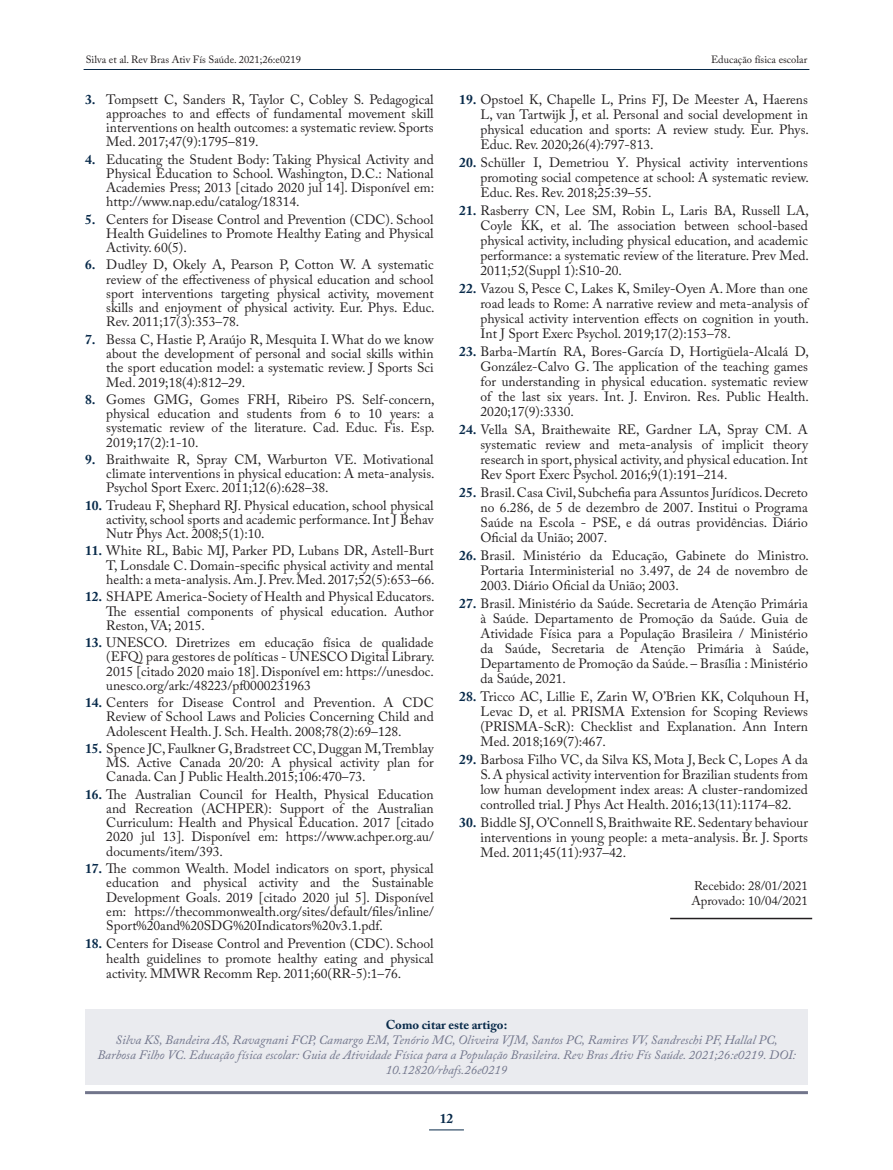
<style>
.page{position:relative;width:893px;height:1170px;background:#fff}
.page>*{position:absolute;margin:0;border:0;box-sizing:border-box;transform-origin:0 0}
.t1{font:13.5px/14.2px "Adobe Caslon Pro";color:#231f20;text-align:justify}
.t2{font:700 13.5px "Adobe Caslon Pro";color:#082a4a}
.t3{font:italic 12.75px/15px "Adobe Caslon Pro";color:#71758b;text-align:center}
.t4{font:12.75px/15px "Adobe Caslon Pro";color:#231f20}
.t5{font:700 12.75px "Adobe Caslon Pro";color:#082a4a}
.t6{font:10.5px "Adobe Caslon Pro";color:#231f20}
.s1{font-weight:700;color:#082a4a}
</style>
<div class="page">
<hr style="left:429px;top:1129px;width:35px;height:1px;background:#082a4a">
<hr style="left:84px;top:69px;width:725px;height:1px;background:#082a4a">
<div style="left:85px;top:1008px;width:723px;height:76px;background:#eaebef"></div>
<hr style="left:85px;top:1090px;width:723px;height:3px;background:#71758b">
<hr style="left:670px;top:917px;width:142px;height:2px;background:#231f20">
<p class="t6" style="left:86px;top:53px;width:217px">Silva et al. Rev Bras Ativ Fís Saúde. 2021;26:e0219</p>
<p class="t6" style="left:711px;top:53px;width:98px">Educação física escolar</p>
<p class="t1" style="left:106px;top:92px;width:329px;text-indent:-21px"><span class="s1">3.</span> Tompsett C, Sanders R, Taylor C, Cobley S. Pedagogical approaches to and effects of fundamental movement skill interventions on health outcomes: a systematic review. Sports Med. 2017;47(9):1795–819.</p>
<p class="t1" style="left:106px;top:152px;width:329px;text-indent:-21px"><span class="s1">4.</span> Educating the Student Body: Taking Physical Activity and Physical Education to School. Washington, D.C.: National Academies Press; 2013 [citado 2020 jul 14]. Disponível em: http://www.nap.edu/catalog/18314.</p>
<p class="t1" style="left:106px;top:212px;width:329px;text-indent:-21px"><span class="s1">5.</span> Centers for Disease Control and Prevention (CDC). School Health Guidelines to Promote Healthy Eating and Physical Activity. 60(5).</p>
<p class="t1" style="left:106px;top:257px;width:330px;text-indent:-21px"><span class="s1">6.</span> Dudley D, Okely A, Pearson P, Cotton W. A systematic review of the effectiveness of physical education and school sport interventions targeting physical activity, movement skills and enjoyment of physical activity. Eur. Phys. Educ.<br>Rev. 2011;17(3):353–78.</p>
<p class="t1" style="left:106px;top:332px;width:329px;text-indent:-21px"><span class="s1">7.</span> Bessa C, Hastie P, Araújo R, Mesquita I. What do we know about the development of personal and social skills within the sport education model: a systematic review. J Sports Sci Med. 2019;18(4):812–29.</p>
<p class="t1" style="left:106px;top:392px;width:330px;text-indent:-21px"><span class="s1">8.</span> Gomes GMG, Gomes FRH, Ribeiro PS. Self-concern, physical education and students from 6 to 10 years: a systematic review of the literature. Cad. Educ. Fis. Esp.<br>2019;17(2):1-10.</p>
<p class="t1" style="left:106px;top:452px;width:330px;text-indent:-21px"><span class="s1">9.</span> Braithwaite R, Spray CM, Warburton VE. Motivational climate interventions in physical education: A meta-analysis.<br>Psychol Sport Exerc. 2011;12(6):628–38.</p>
<p class="t1" style="left:106px;top:498px;width:329px;text-indent:-21px"><span class="s1">10.</span> Trudeau F, Shephard RJ. Physical education, school physical activity, school sports and academic performance. Int J Behav Nutr Phys Act. 2008;5(1):10.</p>
<p class="t1" style="left:106px;top:543px;width:330px;text-indent:-21px"><span class="s1">11.</span> White RL, Babic MJ, Parker PD, Lubans DR, Astell-Burt T, Lonsdale C. Domain-specific physical activity and mental health: a meta-analysis. Am. J. Prev. Med. 2017;52(5):653–66.</p>
<p class="t1" style="left:106px;top:589px;width:330px;text-indent:-21px"><span class="s1">12.</span> SHAPE America-Society of Health and Physical Educators.<br>The essential components of physical education. Author Reston, VA; 2015.</p>
<p class="t1" style="left:106px;top:635px;width:330px;text-indent:-21px"><span class="s1">13.</span> UNESCO. Diretrizes em educação física de qualidade (EFQ) para gestores de políticas - UNESCO Digital Library.<br>2015 [citado 2020 maio 18]. Disponível em: https://unesdoc. unesco.org/ark:/48223/pf0000231963</p>
<p class="t1" style="left:106px;top:695px;width:329px;text-indent:-21px"><span class="s1">14.</span> Centers for Disease Control and Prevention. A CDC Review of School Laws and Policies Concerning Child and Adolescent Health. J. Sch. Health. 2008;78(2):69–128.</p>
<p class="t1" style="left:106px;top:741px;width:329px;text-indent:-21px"><span class="s1">15.</span> Spence JC, Faulkner G, Bradstreet CC, Duggan M, Tremblay MS. Active Canada 20/20: A physical activity plan for Canada. Can J Public Health.2015;106:470–73.</p>
<p class="t1" style="left:106px;top:786px;width:329px;text-indent:-21px"><span class="s1">16.</span> The Australian Council for Health, Physical Education and Recreation (ACHPER): Support of the Australian Curriculum: Health and Physical Education. 2017 [citado 2020 jul 13]. Disponível em: https://www.achper.org.au/ documents/item/393.</p>
<p class="t1" style="left:106px;top:861px;width:329px;text-indent:-21px"><span class="s1">17.</span> The common Wealth. Model indicators on sport, physical education and physical activity and the Sustainable Development Goals. 2019 [citado 2020 jul 5]. Disponível em: https://thecommonwealth.org/sites/default/files/inline/ Sport%20and%20SDG%20Indicators%20v3.1.pdf.</p>
<p class="t1" style="left:106px;top:935px;width:329px;line-height:15px;text-indent:-21px"><span class="s1">18.</span> Centers for Disease Control and Prevention (CDC). School health guidelines to promote healthy eating and physical activity. MMWR Recomm Rep. 2011;60(RR-5):1–76.</p>
<p class="t1" style="left:480px;top:91px;width:330px;line-height:15px;text-indent:-21px"><span class="s1">19.</span> Opstoel K, Chapelle L, Prins FJ, De Meester A, Haerens L, van Tartwijk J, et al. Personal and social development in physical education and sports: A review study. Eur. Phys.<br>Educ. Rev. 2020;26(4):797-813.</p>
<p class="t1" style="left:480px;top:154px;width:330px;line-height:15px;text-indent:-21px"><span class="s1">20.</span> Schüller I, Demetriou Y. Physical activity interventions promoting social competence at school: A systematic review.<br>Educ. Res. Rev. 2018;25:39–55.</p>
<p class="t1" style="left:480px;top:202px;width:330px;line-height:15px;text-indent:-21px"><span class="s1">21.</span> Rasberry CN, Lee SM, Robin L, Laris BA, Russell LA, Coyle KK, et al. The association between school-based physical activity, including physical education, and academic performance: a systematic review of the literature. Prev Med.<br>2011;52(Suppl 1):S10-20.</p>
<p class="t1" style="left:480px;top:280px;width:330px;line-height:15px;text-indent:-21px"><span class="s1">22.</span> Vazou S, Pesce C, Lakes K, Smiley-Oyen A. More than one road leads to Rome: A narrative review and meta-analysis of physical activity intervention effects on cognition in youth.<br>Int J Sport Exerc Psychol. 2019;17(2):153–78.</p>
<p class="t1" style="left:480px;top:343px;width:330px;line-height:15px;text-indent:-21px"><span class="s1">23.</span> Barba-Martín RA, Bores-García D, Hortigüela-Alcalá D, González-Calvo G. The application of the teaching games for understanding in physical education. systematic review of the last six years. Int. J. Environ. Res. Public Health.<br>2020;17(9):3330.</p>
<p class="t1" style="left:480px;top:421px;width:329px;line-height:15px;text-indent:-21px"><span class="s1">24.</span> Vella SA, Braithewaite RE, Gardner LA, Spray CM. A systematic review and meta-analysis of implicit theory research in sport, physical activity, and physical education. Int Rev Sport Exerc Psychol. 2016;9(1):191–214.</p>
<p class="t1" style="left:480px;top:484px;width:329px;line-height:15px;text-indent:-21px"><span class="s1">25.</span> Brasil. Casa Civil, Subchefia para Assuntos Jurídicos. Decreto no 6.286, de 5 de dezembro de 2007. Institui o Programa Saúde na Escola - PSE, e dá outras providências. Diário Oficial da União; 2007.</p>
<p class="t1" style="left:480px;top:547px;width:330px;line-height:15px;text-indent:-21px"><span class="s1">26.</span> Brasil. Ministério da Educação, Gabinete do Ministro.<br>Portaria Interministerial no 3.497, de 24 de novembro de 2003. Diário Oficial da União; 2003.</p>
<p class="t1" style="left:480px;top:595px;width:330px;line-height:15px;text-indent:-21px"><span class="s1">27.</span> Brasil. Ministério da Saúde. Secretaria de Atenção Primária à Saúde. Departamento de Promoção da Saúde. Guia de Atividade Física para a População Brasileira / Ministério da Saúde, Secretaria de Atenção Primária à Saúde, Departamento de Promoção da Saúde. – Brasília : Ministério da Saúde, 2021.</p>
<p class="t1" style="left:480px;top:688px;width:330px;line-height:15px;text-indent:-21px"><span class="s1">28.</span> Tricco AC, Lillie E, Zarin W, O’Brien KK, Colquhoun H, Levac D, et al. PRISMA Extension for Scoping Reviews (PRISMA-ScR): Checklist and Explanation. Ann Intern Med. 2018;169(7):467.</p>
<p class="t1" style="left:480px;top:751px;width:329px;line-height:15px;text-indent:-21px"><span class="s1">29.</span> Barbosa Filho VC, da Silva KS, Mota J, Beck C, Lopes A da S. A physical activity intervention for Brazilian students from low human development index areas: A cluster-randomized controlled trial. J Phys Act Health. 2016;13(11):1174–82.</p>
<p class="t1" style="left:480px;top:814px;width:329px;line-height:15px;text-indent:-21px"><span class="s1">30.</span> Biddle SJ, O’Connell S, Braithwaite RE. Sedentary behaviour interventions in young people: a meta-analysis. Br. J. Sports Med. 2011;45(11):937–42.</p>
<p class="t4" style="left:691px;top:878px;width:118px">Recebido: 28/01/2021<br>Aprovado: 10/04/2021</p>
<p class="t5" style="left:386px;top:1017px;width:123px">Como citar este artigo:</p>
<p class="t3" style="left:97px;top:1032px;width:700px">Silva KS, Bandeira AS, Ravagnani FCP, Camargo EM, Tenório MC, Oliveira VJM, Santos PC, Ramires VV, Sandreschi PF, Hallal PC,<br>Barbosa Filho VC. Educação física escolar: Guia de Atividade Física para a População Brasileira. Rev Bras Ativ Fís Saúde. 2021;26:e0219. DOI:<br>10.12820/rbafs.26e0219</p>
<p class="t2" style="left:440px;top:1110px;width:15px">12</p>
</div>
